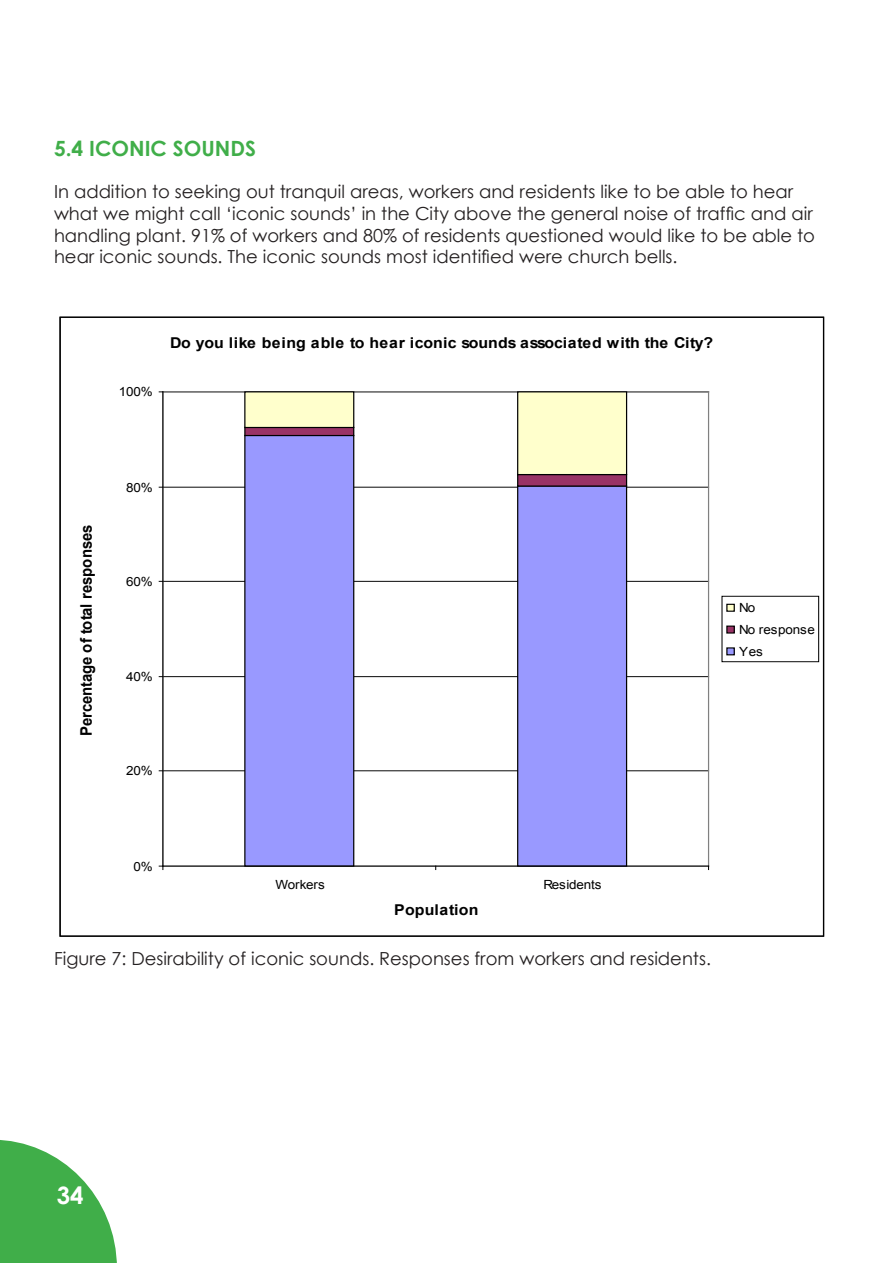
<style>
.page{position:relative;width:893px;height:1263px;background:#fff}
.page>*{position:absolute;margin:0;border:0;box-sizing:border-box;transform-origin:0 0}
.t1{font:700 24px "Century Gothic";color:#fff}
.Heading_Level_2{font:700 21px "Century Gothic";color:#40ae49}
.General_Paragraph{font:18px/21.6px "Century Gothic";color:#231f20}
.t2{font:700 15.9px "Arial";letter-spacing:-.02em;color:#000;scale:.94 1}
.t3{font:700 15px "Arial";letter-spacing:.005em;color:#000;scale:1.07 1}
.t4{font:12.6px/21.8px "Arial";letter-spacing:-.01em;color:#000;scale:1.07 1}
</style>
<div class="page">
<svg style="left:0;top:1140px;width:117px;height:123px"></svg>
<div style="left:54px;top:1185px;width:32px;height:32px;background:#40ae49"></div>
<hr style="left:163px;top:770px;width:545px;height:1px;background:#000">
<hr style="left:163px;top:676px;width:545px;height:1px;background:#000">
<hr style="left:163px;top:581px;width:545px;height:1px;background:#000">
<hr style="left:163px;top:487px;width:545px;height:1px;background:#000">
<hr style="left:163px;top:392px;width:545px;height:1px;background:#000">
<hr style="left:163px;top:391px;width:545px;height:1px;background:#808080">
<hr style="left:708px;top:392px;width:1px;height:474px;background:#808080">
<hr style="left:163px;top:865px;width:545px;height:2px;background:#808080">
<hr style="left:162px;top:392px;width:1px;height:474px;background:#808080">
<div style="left:245px;top:435px;width:109px;height:431px;background:#99f"></div>
<div style="left:244px;top:435px;width:110px;height:431px;border:1px solid #000"></div>
<div style="left:518px;top:486px;width:109px;height:380px;background:#99f"></div>
<div style="left:517px;top:485px;width:110px;height:381px;border:1px solid #000"></div>
<div style="left:245px;top:427px;width:109px;height:8px;background:#936"></div>
<div style="left:244px;top:427px;width:110px;height:9px;border:1px solid #000"></div>
<div style="left:518px;top:474px;width:109px;height:12px;background:#936"></div>
<div style="left:517px;top:474px;width:110px;height:13px;border:1px solid #000"></div>
<div style="left:245px;top:392px;width:109px;height:35px;background:#ffc"></div>
<div style="left:244px;top:391px;width:110px;height:37px;border:1px solid #000"></div>
<div style="left:518px;top:392px;width:109px;height:82px;background:#ffc"></div>
<div style="left:517px;top:391px;width:110px;height:84px;border:1px solid #000"></div>
<hr style="left:163px;top:392px;width:1px;height:474px;background:#000">
<hr style="left:163px;top:866px;width:545px;height:1px;background:#000">
<div style="left:727px;top:604px;width:7px;height:7px;background:#ffc"></div>
<div style="left:726px;top:604px;width:9px;height:8px;border:1px solid #000"></div>
<div style="left:727px;top:626px;width:7px;height:7px;background:#936"></div>
<div style="left:726px;top:625px;width:9px;height:9px;border:1px solid #000"></div>
<div style="left:727px;top:648px;width:7px;height:7px;background:#99f"></div>
<div style="left:726px;top:647px;width:9px;height:8px;border:1px solid #000"></div>
<p class="Heading_Level_2" style="left:54px;top:133px;width:204px">5.4 ICONIC SOUNDS</p>
<p class="General_Paragraph" style="left:54px;top:181px;width:762px">In addition to seeking out tranquil areas, workers and residents like to be able to hear what we might call ‘iconic sounds’ in the City above the general noise of traffic and air handling plant. 91% of workers and 80% of residents questioned would like to be able to hear iconic sounds. The iconic sounds most identified were church bells.</p>
<p class="t4" style="left:119px;top:381px;width:33px">100%</p>
<p class="t3" style="left:170px;top:333px;width:509px">Do you like being able to hear iconic sounds associated with the City?</p>
<p class="t2" style="left:76px;top:736px;width:226px;rotate:-90deg">Percentage of total responses</p>
<p class="t4" style="left:126px;top:477px;width:26px">80%</p>
<p class="t4" style="left:126px;top:571px;width:26px">60%</p>
<p class="t4" style="left:126px;top:666px;width:26px">40%</p>
<p class="t4" style="left:126px;top:760px;width:26px">20%</p>
<p class="t4" style="left:739px;top:597px;width:72px">No<br>No response<br>Yes</p>
<p class="t4" style="left:134px;top:855px;width:20px">0%</p>
<p class="t4" style="left:275px;top:874px;width:48px">Workers</p>
<p class="t4" style="left:543px;top:874px;width:56px">Residents</p>
<p class="t3" style="left:394px;top:900px;width:80px">Population</p>
<p class="General_Paragraph" style="left:54px;top:947px;width:659px">Figure 7: Desirability of iconic sounds. Responses from workers and residents.</p>
<h1 class="t1" style="left:57px;top:1177px;width:28px">34</h1>
</div>
